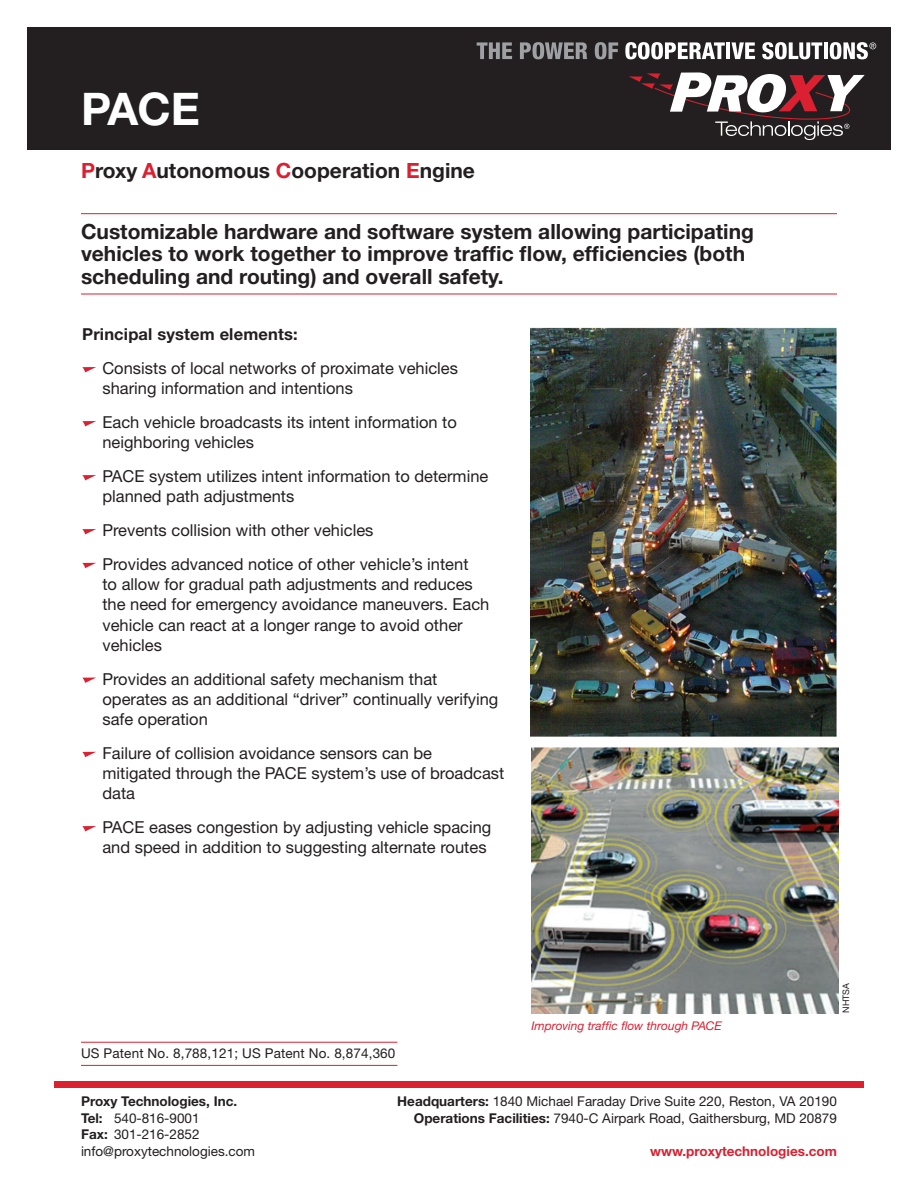
<style>
.page{position:relative;width:918px;height:1188px;background:#fff}
.page>*{position:absolute;margin:0;border:0;box-sizing:border-box;transform-origin:0 0}
.t1{font:700 45px "Helvetica Neue CE";color:#fff}
.t2{font:700 21px/22.5px "Helvetica Neue";color:#231f20}
.t3{font:700 21px "Helvetica Neue CE";color:#231f20}
.t4{font:16.5px/20.2px "Helvetica Neue";color:#231f20}
.t5{font:700 16.5px "Helvetica Neue";letter-spacing:.01em;color:#231f20}
.t6{font:13.5px/16.5px "Helvetica Neue East A";color:#231f20}
.t7{font:13.5px "Helvetica Neue";letter-spacing:.01em;color:#231f20}
.t8{font:700 13.5px "Helvetica Neue";color:#da2031}
.t9{font:700 13.5px "Helvetica Neue";color:#231f20}
.t10{font:italic 12px "Helvetica Neue CE";color:#da2031}
.t11{font:9px "Helvetica Neue";letter-spacing:.01em;color:#231f20}
.s1{color:#da2031}
.s2{font-family:"Helvetica Neue";font-weight:700}
</style>
<div class="page">
<div style="left:27px;top:27px;width:864px;height:122px;background:#231f20"></div>
<svg style="left:629px;top:72px;width:236px;height:68px"></svg>
<svg style="left:477px;top:42px;width:35px;height:17px"></svg>
<svg style="left:520px;top:42px;width:67px;height:17px"></svg>
<svg style="left:595px;top:42px;width:23px;height:17px"></svg>
<svg style="left:625px;top:42px;width:100px;height:17px"></svg>
<hr style="left:726px;top:42px;width:4px;height:17px;background:#fff">
<svg style="left:732px;top:42px;width:23px;height:17px"></svg>
<svg style="left:762px;top:42px;width:60px;height:17px"></svg>
<hr style="left:824px;top:42px;width:4px;height:17px;background:#fff">
<svg style="left:830px;top:42px;width:46px;height:17px"></svg>
<div style="left:54px;top:1081px;width:810px;height:7px;background:#da2031"></div>
<img style="left:531px;top:747px;width:307px;height:266px">
<img style="left:530px;top:327px;width:307px;height:410px">
<svg style="left:82px;top:367px;width:14px;height:6px"></svg>
<svg style="left:82px;top:421px;width:14px;height:6px"></svg>
<svg style="left:82px;top:475px;width:14px;height:6px"></svg>
<svg style="left:82px;top:529px;width:14px;height:6px"></svg>
<svg style="left:82px;top:563px;width:14px;height:5px"></svg>
<svg style="left:82px;top:678px;width:13px;height:5px"></svg>
<svg style="left:82px;top:752px;width:14px;height:5px"></svg>
<svg style="left:82px;top:826px;width:14px;height:6px"></svg>
<hr style="left:81px;top:1042px;width:316px;height:1px;background:#da2031">
<hr style="left:81px;top:1065px;width:316px;height:1px;background:#da2031">
<hr style="left:81px;top:213px;width:756px;height:1px;background:#da2031">
<hr style="left:81px;top:294px;width:756px;height:1px;background:#da2031">
<p class="t1" style="left:81px;top:81px;width:121px">PACE</p>
<p class="t3" style="left:81px;top:158px;width:395px"><span class="s1">P</span>roxy <span class="s1">A</span>utonomous <span class="s1">C</span>ooperation <span class="s1">E</span>ngine</p>
<p class="t2" style="left:81px;top:220px;width:674px">Customizable hardware and software system allowing participating vehicles to work together to improve traffic flow, efficiencies (both scheduling and routing) and overall safety.</p>
<p class="t5" style="left:82px;top:324px;width:217px">Principal system elements:</p>
<p class="t4" style="left:102px;top:358px;width:357px">Consists of local networks of proximate vehicles sharing information and intentions</p>
<p class="t4" style="left:102px;top:412px;width:356px">Each vehicle broadcasts its intent information to neighboring vehicles</p>
<p class="t4" style="left:102px;top:466px;width:387px">PACE system utilizes intent information to determine planned path adjustments</p>
<p class="t4" style="left:102px;top:520px;width:273px">Prevents collision with other vehicles</p>
<p class="t4" style="left:102px;top:554px;width:389px">Provides advanced notice of other vehicle’s intent<br>to allow for gradual path adjustments and reduces the need for emergency avoidance maneuvers. Each vehicle can react at a longer range to avoid other vehicles</p>
<p class="t4" style="left:102px;top:668px;width:398px">Provides an additional safety mechanism that operates as an additional “driver” continually verifying safe operation</p>
<p class="t4" style="left:102px;top:743px;width:403px">Failure of collision avoidance sensors can be mitigated through the PACE system’s use of broadcast data</p>
<p class="t4" style="left:102px;top:817px;width:391px">PACE eases congestion by adjusting vehicle spacing and speed in addition to suggesting alternate routes</p>
<p class="t7" style="left:81px;top:1045px;width:316px">US Patent No. 8,788,121; US Patent No. 8,874,360</p>
<p class="t10" style="left:531px;top:1019px;width:192px">Improving traffic flow through PACE</p>
<p class="t11" style="left:841px;top:1013px;width:32px;rotate:-90deg">NHTSA</p>
<p class="t9" style="left:81px;top:1093px;width:158px">Proxy Technologies, Inc.</p>
<p class="t6" style="left:81px;top:1110px;width:176px"><span class="s2">Tel:</span> 540-816-9001<br><span class="s2">Fax:</span> 301-216-2852 info@proxytechnologies.com</p>
<p class="t6" style="left:397px;top:1093px;width:441px;text-align:right"><span class="s2">Headquarters:</span> 1840 Michael Faraday Drive Suite 220, Reston, VA 20190<br><span class="s2">Operations Facilities:</span> 7940-C Airpark Road, Gaithersburg, MD 20879</p>
<p class="t8" style="left:650px;top:1142px;width:188px">www.proxytechnologies.com</p>
</div>
